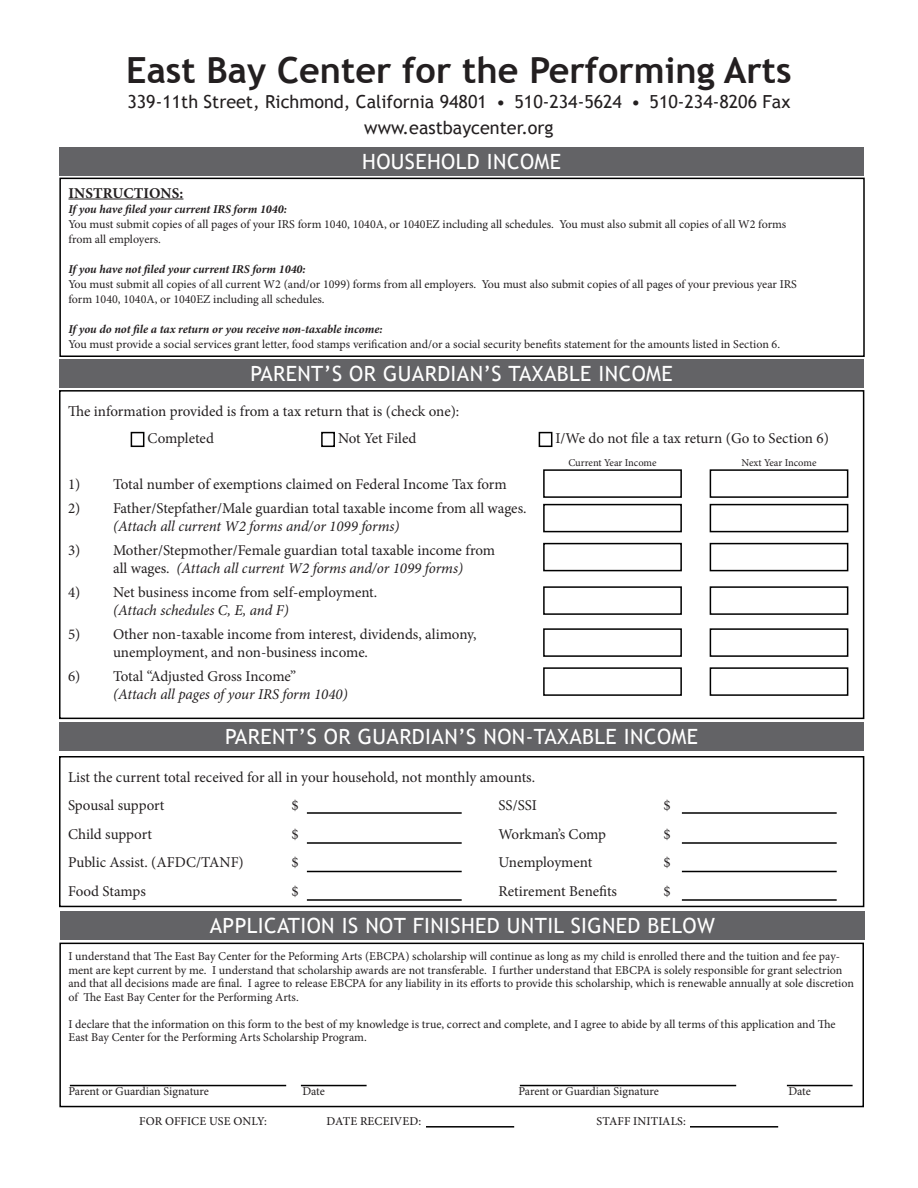
<style>
.page{position:relative;width:918px;height:1188px;background:#fff}
.page>*{position:absolute;margin:0;border:0;box-sizing:border-box;transform-origin:0 0}
.t1{font:700 36px "Trebuchet MS";color:#231f20}
.t2{font:21px "Trebuchet MS";letter-spacing:.02em;color:#fff}
.t3{font:18px/25.5px "Trebuchet MS";color:#231f20;text-align:center}
.t4{font:15px/18px "Minion Pro";letter-spacing:-.005em;color:#231f20}
.t5{font:italic 15px/18px "Minion Pro";letter-spacing:-.005em;color:#231f20}
.t6{font:700 15px "Minion Pro";letter-spacing:.01em;color:#231f20}
.t7{font:12px/13.5px "Minion Pro";letter-spacing:-.005em;color:#231f20}
.t8{font:italic 700 12px "Minion Pro";color:#231f20}
.t9{font:500 12px "Minion Pro";letter-spacing:.01em;color:#231f20}
.t10{font:10.5px "Minion Pro";letter-spacing:-.005em;color:#231f20}
.s1{font-weight:700;font-style:italic}
.s2{font-style:italic}
.s3{font-style:normal}
</style>
<div class="page">
<div style="left:59px;top:147px;width:805px;height:29px;background:#636366"></div>
<div style="left:59px;top:359px;width:805px;height:29px;background:#636366"></div>
<div style="left:59px;top:722px;width:805px;height:29px;background:#636366"></div>
<div style="left:60px;top:911px;width:805px;height:28px;background:#636366"></div>
<hr style="left:68px;top:199px;width:115px;height:1px;background:#231f20">
<div style="left:59px;top:178px;width:806px;height:179px;border:2px solid #000"></div>
<div style="left:59px;top:390px;width:805px;height:329px;border:2px solid #000"></div>
<div style="left:59px;top:756px;width:805px;height:151px;border:2px solid #000"></div>
<div style="left:59px;top:943px;width:805px;height:164px;border:2px solid #000"></div>
<hr style="left:70px;top:1085px;width:216px;height:1px;background:#000">
<hr style="left:520px;top:1085px;width:216px;height:1px;background:#000">
<hr style="left:301px;top:1085px;width:66px;height:1px;background:#000">
<hr style="left:787px;top:1085px;width:66px;height:1px;background:#000">
<hr style="left:426px;top:1126px;width:88px;height:2px;background:#000">
<hr style="left:690px;top:1126px;width:88px;height:2px;background:#000">
<hr style="left:307px;top:812px;width:155px;height:2px;background:#000">
<hr style="left:307px;top:842px;width:155px;height:2px;background:#000">
<hr style="left:307px;top:871px;width:155px;height:1px;background:#000">
<hr style="left:307px;top:899px;width:155px;height:2px;background:#000">
<hr style="left:682px;top:812px;width:155px;height:2px;background:#000">
<hr style="left:682px;top:842px;width:155px;height:2px;background:#000">
<hr style="left:682px;top:871px;width:155px;height:1px;background:#000">
<hr style="left:682px;top:899px;width:155px;height:2px;background:#000">
<div style="left:131px;top:432px;width:13px;height:15px;border:2px solid #000"></div>
<div style="left:321px;top:432px;width:14px;height:15px;border:2px solid #000"></div>
<div style="left:539px;top:432px;width:13px;height:15px;border:2px solid #000"></div>
<div style="left:543px;top:469px;width:139px;height:29px;border:2px solid #000"></div>
<div style="left:543px;top:504px;width:139px;height:28px;border:2px solid #000"></div>
<div style="left:543px;top:543px;width:139px;height:28px;border:2px solid #000"></div>
<div style="left:543px;top:586px;width:139px;height:29px;border:2px solid #000"></div>
<div style="left:543px;top:628px;width:139px;height:29px;border:2px solid #000"></div>
<div style="left:543px;top:667px;width:139px;height:29px;border:2px solid #000"></div>
<div style="left:710px;top:469px;width:138px;height:29px;border:2px solid #000"></div>
<div style="left:710px;top:504px;width:138px;height:28px;border:2px solid #000"></div>
<div style="left:710px;top:543px;width:138px;height:28px;border:2px solid #000"></div>
<div style="left:710px;top:586px;width:138px;height:29px;border:2px solid #000"></div>
<div style="left:710px;top:628px;width:138px;height:29px;border:2px solid #000"></div>
<div style="left:710px;top:667px;width:138px;height:29px;border:2px solid #000"></div>
<h1 class="t1" style="left:126px;top:48px;width:667px">East Bay Center for the Performing Arts</h1>
<h3 class="t3" style="left:127px;top:90px;width:665px">339-11th Street, Richmond, California 94801 • 510-234-5624 • 510-234-8206 Fax www.eastbaycenter.org</h3>
<p class="t2" style="left:362px;top:149px;width:200px">HOUSEHOLD INCOME</p>
<p class="t6" style="left:68px;top:182px;width:116px">INSTRUCTIONS:</p>
<p class="t8" style="left:68px;top:200px;width:220px">If you have filed your current IRS form 1040:</p>
<p class="t7" style="left:68px;top:216px;width:719px;line-height:15px">You must submit copies of all pages of your IRS form 1040, 1040A, or 1040EZ including all schedules. You must also submit all copies of all W2 forms from all employers.</p>
<p class="t8" style="left:68px;top:260px;width:239px">If you have not filed your current IRS form 1040:</p>
<p class="t7" style="left:68px;top:276px;width:730px;line-height:15px">You must submit all copies of all current W2 (and/or 1099) forms from all employers. You must also submit copies of all pages of your previous year IRS form 1040, 1040A, or 1040EZ including all schedules.</p>
<p class="t7" style="left:68px;top:321px;width:713px;line-height:15px"><span class="s1">If you do not file a tax return or you receive non-taxable income:<br></span>You must provide a social services grant letter, food stamps verification and/or a social security benefits statement for the amounts listed in Section 6.</p>
<p class="t2" style="left:251px;top:362px;width:424px">PARENT’S OR GUARDIAN’S TAXABLE INCOME</p>
<p class="t4" style="left:148px;top:398px;width:313px;line-height:27px;text-indent:-80px">The information provided is from a tax return that is (check one):<br>Completed</p>
<p class="t4" style="left:338px;top:429px;width:80px">Not Yet Filed</p>
<p class="t4" style="left:556px;top:429px;width:275px">I/We do not file a tax return (Go to Section 6)</p>
<p class="t4" style="left:68px;top:476px;width:440px">1) Total number of exemptions claimed on Federal Income Tax form</p>
<p class="t4" style="left:113px;top:500px;width:415px;text-indent:-45px">2) Father/Stepfather/Male guardian total taxable income from all wages. <span class="s2">(Attach all current W2 forms and/or 1099 forms)</span></p>
<p class="t4" style="left:113px;top:542px;width:384px;text-indent:-45px">3) Mother/Stepmother/Female guardian total taxable income from all wages. <span class="s2">(Attach all current W2 forms and/or 1099 forms)</span></p>
<p class="t4" style="left:113px;top:584px;width:266px;text-indent:-45px">4) Net business income from self-employment. <span class="s2">(Attach schedules C, E, and F)</span></p>
<p class="t4" style="left:113px;top:626px;width:365px;text-indent:-45px">5) Other non-taxable income from interest, dividends, alimony, unemployment, and non-business income.</p>
<p class="t5" style="left:113px;top:668px;width:236px;text-indent:-45px"><span class="s3">6) Total “Adjusted Gross Income”<br></span>(Attach all pages of your IRS form 1040)</p>
<p class="t10" style="left:568px;top:456px;width:90px">Current Year Income</p>
<p class="t10" style="left:742px;top:456px;width:77px">Next Year Income</p>
<p class="t2" style="left:225px;top:725px;width:474px">PARENT’S OR GUARDIAN’S NON-TAXABLE INCOME</p>
<p class="t4" style="left:68px;top:763px;width:469px;line-height:28.5px">List the current total received for all in your household, not monthly amounts.<br>Spousal support</p>
<p class="t4" style="left:292px;top:797px;width:9px">$</p>
<p class="t4" style="left:499px;top:797px;width:40px">SS/SSI</p>
<p class="t4" style="left:664px;top:797px;width:9px">$</p>
<p class="t4" style="left:68px;top:825px;width:85px">Child support</p>
<p class="t4" style="left:292px;top:825px;width:9px">$</p>
<p class="t4" style="left:499px;top:825px;width:109px">Workman’s Comp</p>
<p class="t4" style="left:664px;top:825px;width:9px">$</p>
<p class="t4" style="left:68px;top:854px;width:177px">Public Assist. (AFDC/TANF)</p>
<p class="t4" style="left:292px;top:854px;width:9px">$</p>
<p class="t4" style="left:499px;top:854px;width:95px">Unemployment</p>
<p class="t4" style="left:664px;top:854px;width:9px">$</p>
<p class="t4" style="left:68px;top:882px;width:79px">Food Stamps</p>
<p class="t4" style="left:292px;top:882px;width:9px">$</p>
<p class="t4" style="left:499px;top:882px;width:120px">Retirement Benefits</p>
<p class="t4" style="left:664px;top:882px;width:9px">$</p>
<p class="t2" style="left:210px;top:913px;width:507px">APPLICATION IS NOT FINISHED UNTIL SIGNED BELOW</p>
<p class="t7" style="left:68px;top:950px;width:787px">I understand that The East Bay Center for the Peforming Arts (EBCPA) scholarship will continue as long as my child is enrolled there and the tuition and fee pay&shy;ment are kept current by me. I understand that scholarship awards are not transferable. I further understand that EBCPA is solely responsible for grant selectrion and that all decisions made are final. I agree to release EBCPA for any liability in its efforts to provide this scholarship, which is renewable annually at sole discretion of The East Bay Center for the Performing Arts.</p>
<p class="t7" style="left:68px;top:1017px;width:769px">I declare that the information on this form to the best of my knowledge is true, correct and complete, and I agree to abide by all terms of this application and The<br>East Bay Center for the Performing Arts Scholarship Program.</p>
<p class="t7" style="left:68px;top:1085px;width:142px">Parent or Guardian Signature</p>
<p class="t7" style="left:302px;top:1085px;width:24px">Date</p>
<p class="t7" style="left:518px;top:1085px;width:142px">Parent or Guardian Signature</p>
<p class="t7" style="left:788px;top:1085px;width:24px">Date</p>
<p class="t9" style="left:139px;top:1113px;width:129px">FOR OFFICE USE ONLY:</p>
<p class="t9" style="left:327px;top:1113px;width:96px">DATE RECEIVED:</p>
<p class="t9" style="left:597px;top:1113px;width:91px">STAFF INITIALS:</p>
</div>
